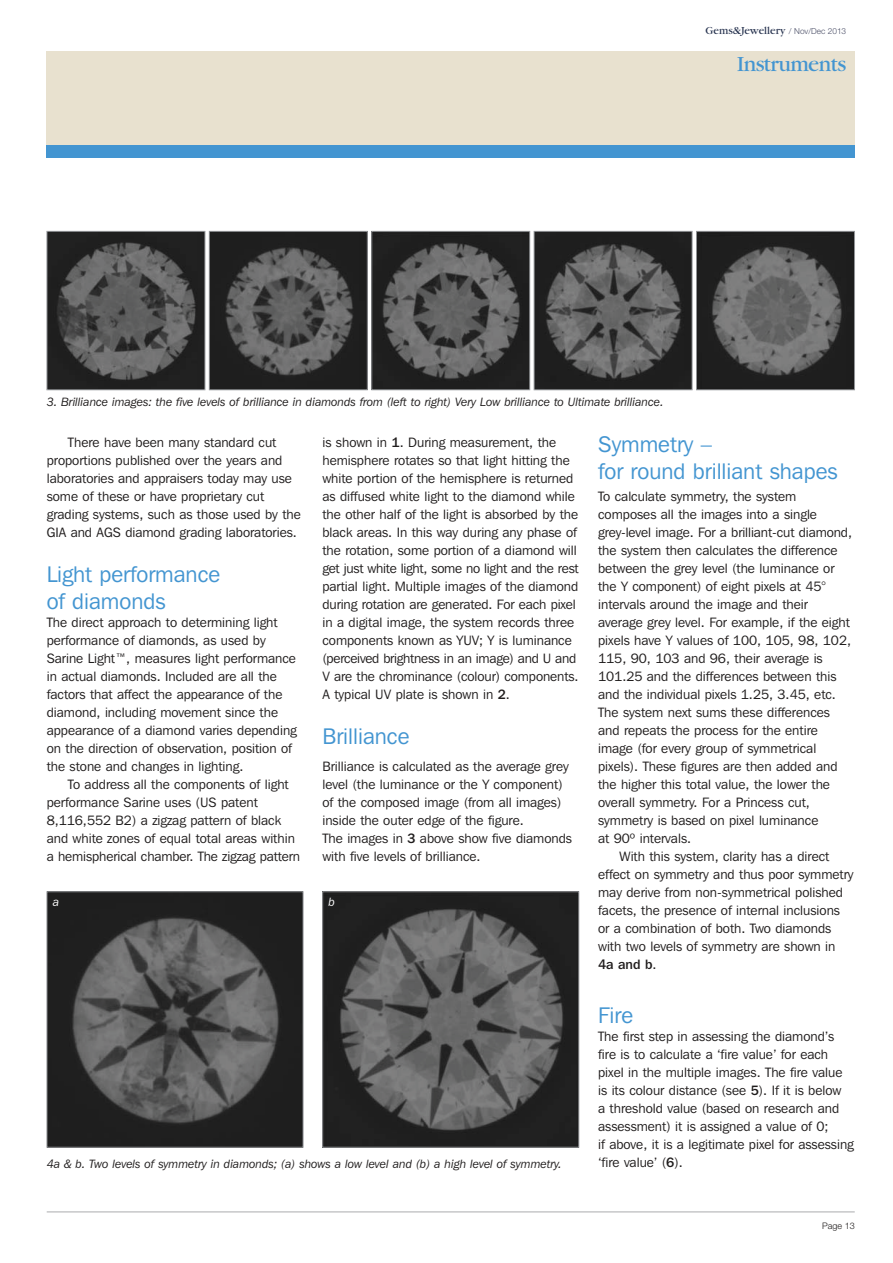
<style>
.page{position:relative;width:893px;height:1263px;background:#fff}
.page>*{position:absolute;margin:0;border:0;box-sizing:border-box;transform-origin:0 0}
.t1{font:22.5px/27px "Franklin Gothic IT Cby BT";color:#4395d1}
.t2{font:22.5px "Garamond";letter-spacing:-.025em;color:#4395d1}
.t3{font:13.5px/18px "Franklin Gothic IT Cby BT";color:#201d1d}
.t4{font:500 13.5px "Franklin Gothic IT Cby BT";color:#201d1d}
.t5{font:italic 12px "Franklin Gothic IT Cby BT";color:#201d1d}
.t6{font:italic 12px "Franklin Gothic IT Cby BT";color:#fff}
.t7{font:11.25px "Garamond";color:#283450}
.t8{font:300 9px "Helvetica Neue";color:#201d1d}
.s1{font-family:"Helvetica Neue";font-weight:300;font-size:8.25px;color:#4a4e66}
.s2{font-weight:500}
.s3{font-weight:400}
</style>
<div class="page">
<div style="left:47px;top:51px;width:808px;height:94px;background:#e8e1cf"></div>
<div style="left:47px;top:145px;width:808px;height:12px;background:#4395d1"></div>
<hr style="left:47px;top:1211px;width:808px;height:2px;background:#c6c7c9">
<img style="left:211px;top:233px;width:154px;height:155px">
<div style="left:209px;top:231px;width:158px;height:159px;border:1px solid #939598"></div>
<img style="left:373px;top:233px;width:155px;height:155px">
<div style="left:371px;top:231px;width:159px;height:159px;border:1px solid #939598"></div>
<img style="left:49px;top:233px;width:154px;height:155px">
<div style="left:47px;top:231px;width:158px;height:159px;border:1px solid #939598"></div>
<img style="left:698px;top:233px;width:155px;height:155px">
<div style="left:696px;top:231px;width:159px;height:159px;border:1px solid #939598"></div>
<img style="left:536px;top:233px;width:154px;height:155px">
<div style="left:534px;top:231px;width:158px;height:159px;border:1px solid #939598"></div>
<img style="left:49px;top:894px;width:252px;height:251px">
<img style="left:324px;top:894px;width:253px;height:251px">
<div style="left:322px;top:892px;width:257px;height:255px;border:1px solid #939598"></div>
<p class="t7" style="left:706px;top:26px;width:142px">Gems&amp;Jewellery <span class="s1">/ Nov/Dec 2013</span></p>
<h1 class="t2" style="left:737px;top:56px;width:110px">Instruments</h1>
<p class="t5" style="left:47px;top:397px;width:618px">3. Brilliance images: the five levels of brilliance in diamonds from (left to right) Very Low brilliance to Ultimate brilliance.</p>
<p class="t3" style="left:47px;top:434px;width:256px;text-indent:21px">There have been many standard cut proportions published over the years and laboratories and appraisers today may use some of these or have proprietary cut grading systems, such as those used by the GIA and AGS diamond grading laboratories.</p>
<h1 class="t1" style="left:47px;top:562px;width:175px">Light performance of diamonds</h1>
<p class="t3" style="left:47px;top:614px;width:252px">The direct approach to determining light performance of diamonds, as used by Sarine Light™, measures light performance in actual diamonds. Included are all the factors that affect the appearance of the diamond, including movement since the appearance of a diamond varies depending on the direction of observation, position of the stone and changes in lighting.</p>
<p class="t3" style="left:47px;top:776px;width:255px;text-indent:21px">To address all the components of light performance Sarine uses (US patent 8,116,552 B2) a zigzag pattern of black and white zones of equal total areas within a hemispherical chamber. The zigzag pattern</p>
<p class="t3" style="left:322px;top:434px;width:258px">is shown in <span class="s2">1</span>. During measurement, the hemisphere rotates so that light hitting the white portion of the hemisphere is returned as diffused white light to the diamond while the other half of the light is absorbed by the black areas. In this way during any phase of the rotation, some portion of a diamond will get just white light, some no light and the rest partial light. Multiple images of the diamond during rotation are generated. For each pixel in a digital image, the system records three components known as YUV; Y is luminance (perceived brightness in an image) and U and V are the chrominance (colour) components.<br>A typical UV plate is shown in <span class="s2">2</span>.</p>
<h1 class="t1" style="left:322px;top:724px;width:88px">Brilliance</h1>
<p class="t3" style="left:322px;top:758px;width:251px">Brilliance is calculated as the average grey level (the luminance or the Y component) of the composed image (from all images) inside the outer edge of the figure.<br>The images in <span class="s2">3</span> above show five diamonds with five levels of brilliance.</p>
<p class="t6" style="left:53px;top:897px;width:8px">a</p>
<p class="t6" style="left:329px;top:897px;width:8px">b</p>
<p class="t5" style="left:47px;top:1159px;width:517px">4a &amp; b. Two levels of symmetry in diamonds; (a) shows a low level and (b) a high level of symmetry.</p>
<h1 class="t1" style="left:598px;top:433px;width:241px">Symmetry –<br>for round brilliant shapes</h1>
<p class="t3" style="left:598px;top:488px;width:200px">To calculate symmetry, the system</p>
<p class="t3" style="left:598px;top:506px;width:220px">composes all the images into a single</p>
<p class="t3" style="left:598px;top:524px;width:255px">grey-level image. For a brilliant-cut diamond,</p>
<p class="t3" style="left:598px;top:542px;width:241px">the system then calculates the difference</p>
<p class="t3" style="left:598px;top:560px;width:238px">between the grey level (the luminance or</p>
<p class="t3" style="left:598px;top:578px;width:229px">the Y component) of eight pixels at 45°</p>
<p class="t3" style="left:598px;top:596px;width:211px">intervals around the image and their</p>
<p class="t3" style="left:598px;top:614px;width:253px">average grey level. For example, if the eight</p>
<p class="t3" style="left:598px;top:632px;width:254px">pixels have Y values of 100, 105, 98, 102,</p>
<p class="t3" style="left:598px;top:650px;width:226px">115, 90, 103 and 96, their average is</p>
<p class="t3" style="left:598px;top:668px;width:240px">101.25 and the differences between this</p>
<p class="t3" style="left:598px;top:686px;width:239px">and the individual pixels 1.25, 3.45, etc.</p>
<p class="t3" style="left:598px;top:704px;width:233px">The system next sums these differences</p>
<p class="t3" style="left:598px;top:722px;width:221px">and repeats the process for the entire</p>
<p class="t3" style="left:598px;top:740px;width:220px">image (for every group of symmetrical</p>
<p class="t3" style="left:598px;top:758px;width:241px">pixels). These figures are then added and</p>
<p class="t3" style="left:598px;top:776px;width:233px">the higher this total value, the lower the</p>
<p class="t3" style="left:598px;top:794px;width:213px">overall symmetry. For a Princess cut,</p>
<p class="t3" style="left:598px;top:812px;width:222px">symmetry is based on pixel luminance</p>
<p class="t3" style="left:598px;top:830px;width:94px">at 90º intervals.</p>
<p class="t3" style="left:619px;top:848px;width:211px">With this system, clarity has a direct</p>
<p class="t3" style="left:598px;top:866px;width:257px">effect on symmetry and thus poor symmetry</p>
<p class="t3" style="left:598px;top:884px;width:246px">may derive from non-symmetrical polished</p>
<p class="t3" style="left:598px;top:902px;width:243px">facets, the presence of internal inclusions</p>
<p class="t3" style="left:598px;top:920px;width:235px">or a combination of both. Two diamonds</p>
<p class="t3" style="left:598px;top:938px;width:239px">with two levels of symmetry are shown in</p>
<p class="t4" style="left:598px;top:959px;width:60px">4a and b<span class="s3">.</span></p>
<h1 class="t1" style="left:598px;top:1003px;width:36px">Fire</h1>
<p class="t3" style="left:598px;top:1028px;width:257px">The first step in assessing the diamond’s fire is to calculate a ‘fire value’ for each pixel in the multiple images. The fire value is its colour distance (see <span class="s2">5</span>). If it is below<br>a threshold value (based on research and assessment) it is assigned a value of 0;<br>if above, it is a legitimate pixel for assessing ‘fire value’ (<span class="s2">6</span>).</p>
<p class="t8" style="left:822px;top:1223px;width:34px">Page 13</p>
</div>
